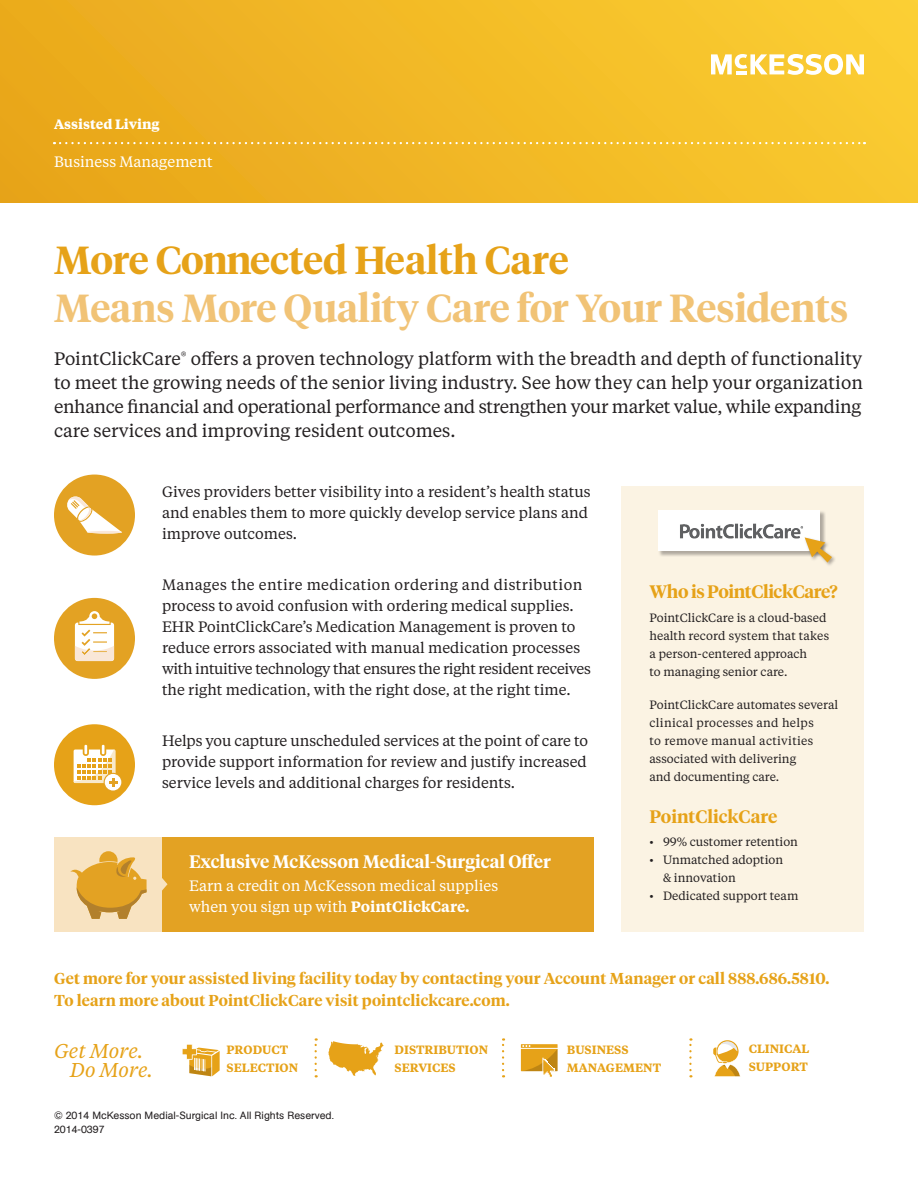
<style>
.page{position:relative;width:918px;height:1188px;background:#fff}
.page>*{position:absolute;margin:0;border:0;box-sizing:border-box;transform-origin:0 0}
.Cover_Headline_Tiemp{font:600 39px/48px "Tiempos Headline";letter-spacing:-.01em;color:#f1c376}
.Cover_Headline_Tiemp-2{font:italic 19.95px/19px "Tiempos Text";color:#e6a218}
.t1{font:18px/24px "Tiempos Text";color:#231f20;text-align:justify}
.t2{font:600 18px "Tiempos Headline";color:#fff}
.t3{font:600 18px "Tiempos Headline";letter-spacing:-.02em;color:#e6a218}
.t4{font:600 18px "Tiempos Headline";color:#e6a218}
.t5{font:600 15.75px/21.8px "Tiempos Headline";letter-spacing:.01em;color:#e6a218}
.t6{font:15px/21px "Tiempos Text";color:#231f20}
.Cover_Text_Tiempos_T{font:15px/21px "Tiempos Text";color:#fff}
.Target_Customer_Tiem{font:700 13.5px "Tiempos Text";color:#fff}
.t7{font:12px/18px "Tiempos Text";color:#231f20}
.Text_Subhead_Tiempos{font:600 12px/18px "Tiempos Text";color:#e6a218}
.t8{font:10.5px "AG Book Pro";color:#231f20}
.s1{color:#e6a218}
.s2{font-weight:600}
</style>
<div class="page">
<div style="left:148px;top:837px;width:446px;height:95px;background:#e3a223"></div>
<div style="left:54px;top:837px;width:108px;height:95px;background:#f8e3c1"></div>
<div style="left:621px;top:486px;width:243px;height:446px;background:#fbf3e3"></div>
<div style="left:658px;top:511px;width:168px;height:46px;background:#231f20;opacity:.35"></div>
<div style="left:658px;top:511px;width:162px;height:40px;background:#fff"></div>
<div style="left:0;top:0;width:918px;height:202px;background:linear-gradient(to right,#e9a61b,#facc31)"></div>
<svg style="left:711px;top:54px;width:153px;height:21px"></svg>
<svg style="left:54px;top:142px;width:811px;height:2px;background:#f4cc65"></svg>
<div style="left:804px;top:536px;width:33px;height:31px;background:#231f20;opacity:.35"></div>
<svg style="left:805px;top:537px;width:27px;height:26px"></svg>
<img style="left:680px;top:523px;width:123px;height:16px">
<svg style="left:315px;top:1038px;width:2px;height:39px"></svg>
<svg style="left:502px;top:1038px;width:2px;height:39px"></svg>
<svg style="left:689px;top:1038px;width:3px;height:39px"></svg>
<svg style="left:521px;top:1044px;width:37px;height:33px"></svg>
<svg style="left:182px;top:1044px;width:38px;height:32px"></svg>
<svg style="left:328px;top:1041px;width:56px;height:35px"></svg>
<svg style="left:713px;top:1040px;width:28px;height:37px"></svg>
<div style="left:54px;top:598px;width:81px;height:81px;background:#e3a223;border-radius:50%"></div>
<svg style="left:75px;top:611px;width:39px;height:50px"></svg>
<div style="left:54px;top:475px;width:81px;height:81px;background:#e3a223;border-radius:50%"></div>
<svg style="left:67px;top:496px;width:55px;height:38px"></svg>
<svg style="left:70px;top:851px;width:98px;height:68px"></svg>
<div style="left:54px;top:724px;width:81px;height:81px;background:#e6a218;border-radius:50%"></div>
<svg style="left:74px;top:744px;width:48px;height:47px"></svg>
<p class="Target_Customer_Tiem" style="left:54px;top:114px;width:107px">Assisted Living</p>
<p class="Cover_Text_Tiempos_T" style="left:54px;top:150px;width:160px">Business Management</p>
<p class="Cover_Headline_Tiemp" style="left:54px;top:234px;width:796px"><span class="s1">More Connected Health Care<br></span>Means More Quality Care for Your Residents</p>
<p class="t1" style="left:54px;top:346px;width:810px">PointClickCare<sup>®</sup> offers a proven technology platform with the breadth and depth of functionality to meet the growing needs of the senior living industry. See how they can help your organization enhance financial and operational performance and strengthen your market value, while expanding care services and improving resident outcomes.</p>
<p class="t6" style="left:162px;top:481px;width:430px">Gives providers better visibility into a resident’s health status and enables them to more quickly develop service plans and improve outcomes.</p>
<p class="t6" style="left:162px;top:574px;width:430px">Manages the entire medication ordering and distribution process to avoid confusion with ordering medical supplies.<br>EHR PointClickCare’s Medication Management is proven to reduce errors associated with manual medication processes with intuitive technology that ensures the right resident receives the right medication, with the right dose, at the right time.</p>
<p class="t6" style="left:162px;top:730px;width:428px">Helps you capture unscheduled services at the point of care to</p>
<p class="t6" style="left:162px;top:751px;width:426px">provide support information for review and justify increased service levels and additional charges for residents.</p>
<p class="t2" style="left:189px;top:849px;width:363px">Exclusive McKesson Medical-Surgical Offer</p>
<p class="Cover_Text_Tiempos_T" style="left:189px;top:875px;width:311px">Earn a credit on McKesson medical supplies when you sign up with <span class="s2">PointClickCare.</span></p>
<p class="t3" style="left:650px;top:579px;width:190px">Who is PointClickCare?</p>
<p class="t7" style="left:650px;top:608px;width:181px">PointClickCare is a cloud-based health record system that takes</p>
<p class="t7" style="left:650px;top:644px;width:159px">a person-centered approach to managing senior care.</p>
<p class="t7" style="left:650px;top:695px;width:190px">PointClickCare automates several clinical processes and helps</p>
<p class="t7" style="left:650px;top:731px;width:165px">to remove manual activities associated with delivering</p>
<p class="t7" style="left:650px;top:767px;width:131px">and documenting care.</p>
<p class="t4" style="left:650px;top:804px;width:129px">PointClickCare</p>
<p class="t7" style="left:650px;top:832px;width:150px">• 99% customer retention</p>
<p class="t7" style="left:663px;top:850px;width:122px;text-indent:-14px">• Unmatched adoption &amp; innovation</p>
<p class="t7" style="left:650px;top:886px;width:150px">• Dedicated support team</p>
<p class="t5" style="left:54px;top:967px;width:777px">Get more for your assisted living facility today by contacting your Account Manager or call 888.686.5810.<br>To learn more about PointClickCare visit pointclickcare.com.</p>
<p class="Cover_Headline_Tiemp-2" style="left:70px;top:1041px;width:85px;text-indent:-16px">Get More.<br>Do More.</p>
<p class="Text_Subhead_Tiempos" style="left:749px;top:1040px;width:62px">CLINICAL<br>SUPPORT</p>
<p class="Text_Subhead_Tiempos" style="left:567px;top:1040px;width:96px">BUSINESS<br>MANAGEMENT</p>
<p class="Text_Subhead_Tiempos" style="left:227px;top:1040px;width:73px">PRODUCT<br>SELECTION</p>
<p class="Text_Subhead_Tiempos" style="left:395px;top:1040px;width:95px">DISTRIBUTION</p>
<p class="Text_Subhead_Tiempos" style="left:395px;top:1058px;width:63px">SERVICES</p>
<p class="t8" style="left:54px;top:1109px;width:281px">© 2014 McKesson Medial-Surgical Inc. All Rights Reserved.</p>
<p class="t8" style="left:54px;top:1122px;width:52px">2014-0397</p>
</div>
